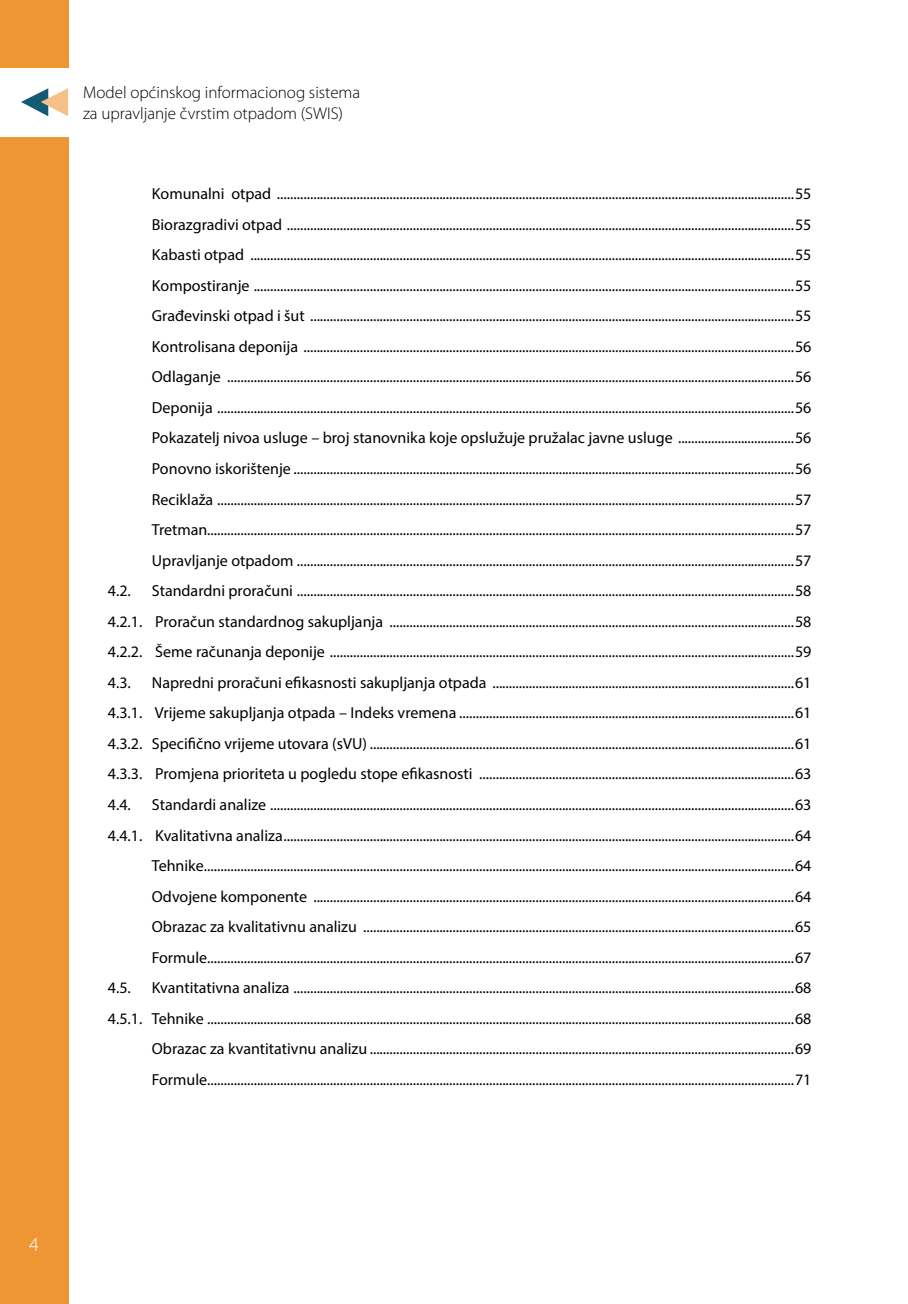
<style>
.page{position:relative;width:908px;height:1304px;background:#fff}
.page>*{position:absolute;margin:0;border:0;box-sizing:border-box;transform-origin:0 0}
.t1{font:300 20px "Myriad Pro";color:#fff}
.t2{font:300 17px/20.4px "Myriad Pro";color:#000}
.t3{font:16px/30.6px "Myriad Pro";color:#000;text-align:justify}
</style>
<div class="page">
<div style="left:0;top:0;width:68px;height:1304px;background:#ee9534"></div>
<div style="left:0;top:68px;width:73px;height:68px;background:#fff"></div>
<svg style="left:21px;top:88px;width:47px;height:28px"></svg>
<p class="t2" style="left:83px;top:82px;width:278px">Model općinskog informacionog sistema za upravljanje čvrstim otpadom (SWIS)</p>
<p class="t3" style="left:152px;top:178px;width:660px">Komunalni otpad ............................................................................................................................................................55<br>Biorazgradivi otpad .........................................................................................................................................................55<br>Kabasti otpad ....................................................................................................................................................................55<br>Kompostiranje ...................................................................................................................................................................55<br>Građevinski otpad i šut ..................................................................................................................................................55<br>Kontrolisana deponija ....................................................................................................................................................56<br>Odlaganje ...........................................................................................................................................................................56<br>Deponija ..............................................................................................................................................................................56<br>Pokazatelj nivoa usluge – broj stanovnika koje opslužuje pružalac javne usluge ...................................56<br>Ponovno iskorištenje .......................................................................................................................................................56<br>Reciklaža ..............................................................................................................................................................................57<br>Tretman.................................................................................................................................................................................57<br>Upravljanje otpadom ......................................................................................................................................................57</p>
<p class="t3" style="left:108px;top:575px;width:704px;text-indent:44px">Standardni proračuni ......................................................................................................................................................58<br>4.2.1. Proračun standardnog sakupljanja ..........................................................................................................................58<br>4.2.2. Šeme računanja deponije ............................................................................................................................................59<br>4.3.</p>
<p class="t3" style="left:108px;top:575px;width:25px">4.2.</p>
<p class="t3" style="left:108px;top:667px;width:704px;text-indent:44px">Napredni proračuni efikasnosti sakupljanja otpada ...........................................................................................61<br>4.3.1. Vrijeme sakupljanja otpada – Indeks vremena .....................................................................................................61<br>4.3.2. Specifično vrijeme utovara (sVU) ................................................................................................................................61<br>4.3.3. Promjena prioriteta u pogledu stope efikasnosti ...............................................................................................63<br>4.4.</p>
<p class="t3" style="left:152px;top:789px;width:660px">Standardi analize ..............................................................................................................................................................63</p>
<p class="t3" style="left:108px;top:820px;width:704px">4.4.1. Kvalitativna analiza..........................................................................................................................................................64</p>
<p class="t3" style="left:152px;top:850px;width:660px">Tehnike..................................................................................................................................................................................64</p>
<p class="t3" style="left:152px;top:881px;width:660px">Odvojene komponente .................................................................................................................................................64</p>
<p class="t3" style="left:152px;top:911px;width:660px">Obrazac za kvalitativnu analizu ..................................................................................................................................65</p>
<p class="t3" style="left:152px;top:942px;width:660px">Formule.................................................................................................................................................................................67</p>
<p class="t3" style="left:108px;top:972px;width:25px">4.5.</p>
<p class="t3" style="left:108px;top:972px;width:704px;text-align:right">Kvantitativna analiza .......................................................................................................................................................68<br>4.5.1. Tehnike .................................................................................................................................................................................68<br>Obrazac za kvantitativnu analizu ................................................................................................................................69<br>Formule.................................................................................................................................................................................71</p>
<p class="t1" style="left:29px;top:1232px;width:11px">4</p>
</div>
